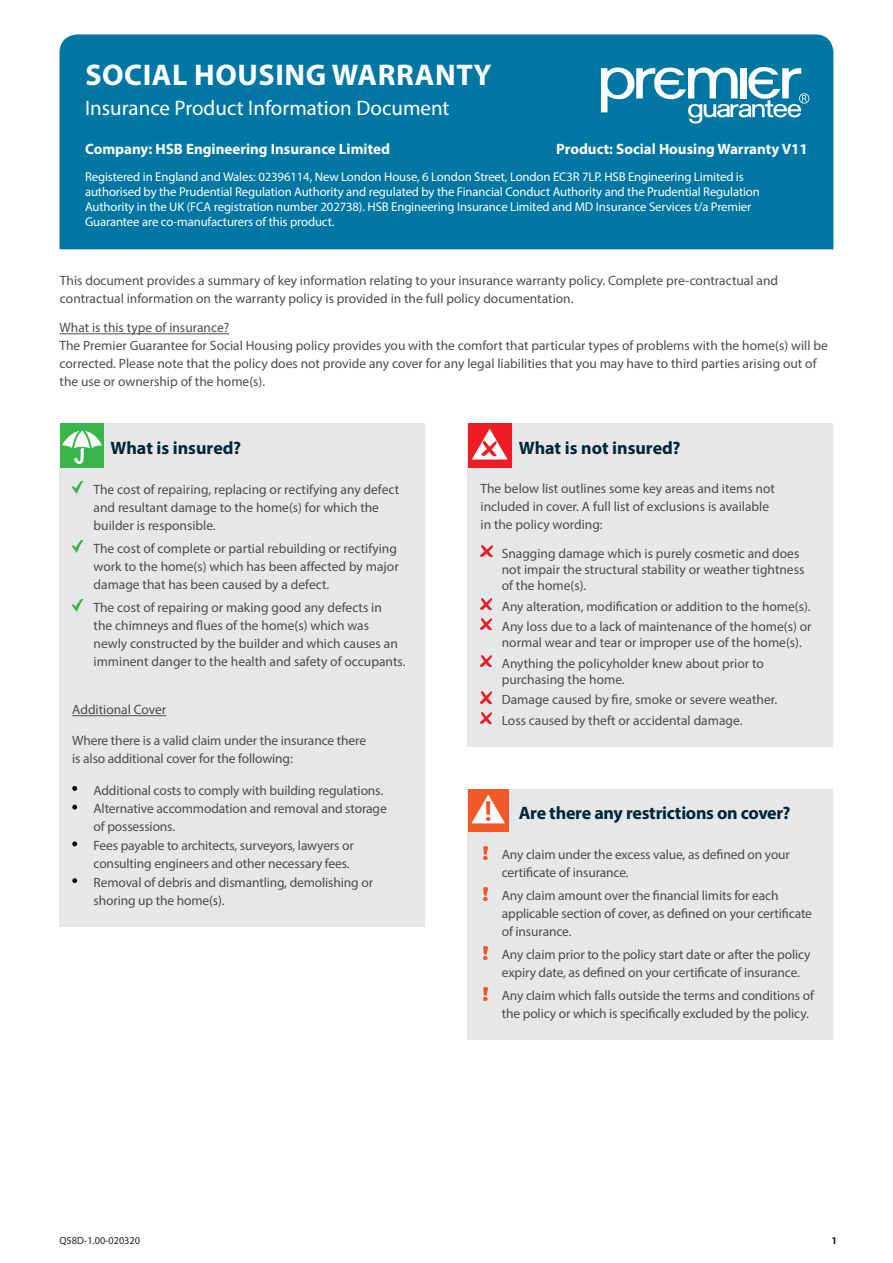
<style>
.page{position:relative;width:893px;height:1263px;background:#fff}
.page>*{position:absolute;margin:0;border:0;box-sizing:border-box;transform-origin:0 0}
.t1{font:700 30px "Myriad Pro";letter-spacing:.02em;color:#fff}
.Company_Product_head{font:21px "Myriad Pro";color:#fff}
.SUBHEAD_1{font:700 18px "Myriad Pro";letter-spacing:-.005em;color:#002538}
.Company_Product_head-2{font:700 15px "Myriad Pro";color:#fff}
.Covered_bullets{font:13.5px/18px "Myriad Pro";color:#4b4c4d}
.t2{font:12.75px/15px "Myriad Pro";letter-spacing:-.01em;color:#fff}
.t3{font:10.5px "Myriad Pro";color:#231f20}
.t4{font:700 10.5px "Myriad Pro";color:#231f20}
</style>
<div class="page">
<div style="left:60px;top:34px;width:773px;height:215px;background:#0077a2"></div>
<div style="left:60px;top:423px;width:365px;height:503px;background:#e6e7e9"></div>
<hr style="left:72px;top:715px;width:94px;height:1px;background:#4b4c4d">
<svg style="left:72px;top:481px;width:12px;height:13px"></svg>
<svg style="left:72px;top:540px;width:12px;height:13px"></svg>
<svg style="left:72px;top:599px;width:12px;height:13px"></svg>
<svg style="left:72px;top:786px;width:5px;height:5px"></svg>
<svg style="left:72px;top:805px;width:5px;height:4px"></svg>
<svg style="left:72px;top:841px;width:5px;height:5px"></svg>
<svg style="left:72px;top:878px;width:5px;height:5px"></svg>
<div style="left:468px;top:423px;width:365px;height:323px;background:#e6e7e9"></div>
<svg style="left:480px;top:545px;width:12px;height:12px"></svg>
<svg style="left:480px;top:598px;width:12px;height:11px"></svg>
<svg style="left:480px;top:619px;width:12px;height:11px"></svg>
<svg style="left:480px;top:655px;width:12px;height:12px"></svg>
<svg style="left:480px;top:692px;width:12px;height:11px"></svg>
<svg style="left:480px;top:712px;width:12px;height:12px"></svg>
<div style="left:60px;top:423px;width:44px;height:45px;background:#3ab54a"></div>
<svg style="left:62px;top:426px;width:40px;height:38px"></svg>
<div style="left:468px;top:423px;width:44px;height:45px;background:#ee1d23"></div>
<svg style="left:472px;top:429px;width:36px;height:30px"></svg>
<svg style="left:601px;top:66px;width:208px;height:58px"></svg>
<hr style="left:60px;top:333px;width:169px;height:1px;background:#4b4c4d">
<div style="left:468px;top:789px;width:365px;height:251px;background:#e6e7e9"></div>
<svg style="left:483px;top:846px;width:4px;height:13px"></svg>
<svg style="left:483px;top:887px;width:4px;height:13px"></svg>
<svg style="left:483px;top:946px;width:4px;height:13px"></svg>
<svg style="left:483px;top:987px;width:4px;height:13px"></svg>
<div style="left:468px;top:789px;width:41px;height:42px;background:#f15929"></div>
<svg style="left:471px;top:794px;width:34px;height:29px"></svg>
<p class="t1" style="left:85px;top:56px;width:408px">SOCIAL HOUSING WARRANTY</p>
<p class="Company_Product_head" style="left:85px;top:95px;width:366px">Insurance Product Information Document</p>
<p class="Company_Product_head-2" style="left:85px;top:140px;width:306px">Company: HSB Engineering Insurance Limited</p>
<p class="Company_Product_head-2" style="left:556px;top:140px;width:253px">Product: Social Housing Warranty V11</p>
<p class="t2" style="left:85px;top:169px;width:676px">Registered in England and Wales: 02396114, New London House, 6 London Street, London EC3R 7LP. HSB Engineering Limited is authorised by the Prudential Regulation Authority and regulated by the Financial Conduct Authority and the Prudential Regulation Authority in the UK (FCA registration number 202738). HSB Engineering Insurance Limited and MD Insurance Services t/a Premier Guarantee are co-manufacturers of this product.</p>
<p class="Covered_bullets" style="left:60px;top:271px;width:720px">This document provides a summary of key information relating to your insurance warranty policy. Complete pre-contractual and contractual information on the warranty policy is provided in the full policy documentation.</p>
<p class="Covered_bullets" style="left:60px;top:319px;width:171px">What is this type of insurance?</p>
<p class="Covered_bullets" style="left:60px;top:337px;width:770px">The Premier Guarantee for Social Housing policy provides you with the comfort that particular types of problems with the home(s) will be corrected. Please note that the policy does not provide any cover for any legal liabilities that you may have to third parties arising out of the use or ownership of the home(s).</p>
<p class="SUBHEAD_1" style="left:111px;top:436px;width:132px">What is insured?</p>
<p class="Covered_bullets" style="left:94px;top:480px;width:307px">The cost of repairing, replacing or rectifying any defect and resultant damage to the home(s) for which the builder is responsible.</p>
<p class="Covered_bullets" style="left:94px;top:539px;width:307px">The cost of complete or partial rebuilding or rectifying work to the home(s) which has been affected by major damage that has been caused by a defect.</p>
<p class="Covered_bullets" style="left:94px;top:598px;width:313px">The cost of repairing or making good any defects in<br>the chimneys and flues of the home(s) which was newly constructed by the builder and which causes an imminent danger to the health and safety of occupants.</p>
<p class="Covered_bullets" style="left:72px;top:701px;width:96px">Additional Cover</p>
<p class="Covered_bullets" style="left:72px;top:731px;width:295px">Where there is a valid claim under the insurance there is also additional cover for the following:</p>
<p class="Covered_bullets" style="left:94px;top:781px;width:291px">Additional costs to comply with building regulations.</p>
<p class="Covered_bullets" style="left:94px;top:800px;width:295px">Alternative accommodation and removal and storage of possessions.</p>
<p class="Covered_bullets" style="left:94px;top:836px;width:262px">Fees payable to architects, surveyors, lawyers or consulting engineers and other necessary fees.</p>
<p class="Covered_bullets" style="left:94px;top:873px;width:281px">Removal of debris and dismantling, demolishing or shoring up the home(s).</p>
<p class="SUBHEAD_1" style="left:519px;top:436px;width:163px">What is not insured?</p>
<p class="Covered_bullets" style="left:480px;top:479px;width:296px">The below list outlines some key areas and items not included in cover. A full list of exclusions is available in the policy wording:</p>
<p class="Covered_bullets" style="left:502px;top:545px;width:304px;line-height:16.2px">Snagging damage which is purely cosmetic and does not impair the structural stability or weather tightness of the home(s).</p>
<p class="Covered_bullets" style="left:502px;top:597px;width:310px">Any alteration, modification or addition to the home(s).</p>
<p class="Covered_bullets" style="left:502px;top:618px;width:311px;line-height:16.2px">Any loss due to a lack of maintenance of the home(s) or normal wear and tear or improper use of the home(s).</p>
<p class="Covered_bullets" style="left:502px;top:655px;width:264px;line-height:16.2px">Anything the policyholder knew about prior to purchasing the home.</p>
<p class="Covered_bullets" style="left:502px;top:691px;width:277px">Damage caused by fire, smoke or severe weather.</p>
<p class="Covered_bullets" style="left:502px;top:711px;width:242px">Loss caused by theft or accidental damage.</p>
<p class="SUBHEAD_1" style="left:519px;top:801px;width:273px">Are there any restrictions on cover?</p>
<p class="Covered_bullets" style="left:502px;top:846px;width:290px">Any claim under the excess value, as defined on your certificate of insurance.</p>
<p class="Covered_bullets" style="left:502px;top:887px;width:312px">Any claim amount over the financial limits for each applicable section of cover, as defined on your certificate of insurance.</p>
<p class="Covered_bullets" style="left:502px;top:946px;width:310px">Any claim prior to the policy start date or after the policy expiry date, as defined on your certificate of insurance.</p>
<p class="Covered_bullets" style="left:502px;top:987px;width:314px">Any claim which falls outside the terms and conditions of the policy or which is specifically excluded by the policy.</p>
<p class="t3" style="left:60px;top:1234px;width:82px">Q58D-1.00-020320</p>
<p class="t4" style="left:831px;top:1234px;width:7px">1</p>
</div>
